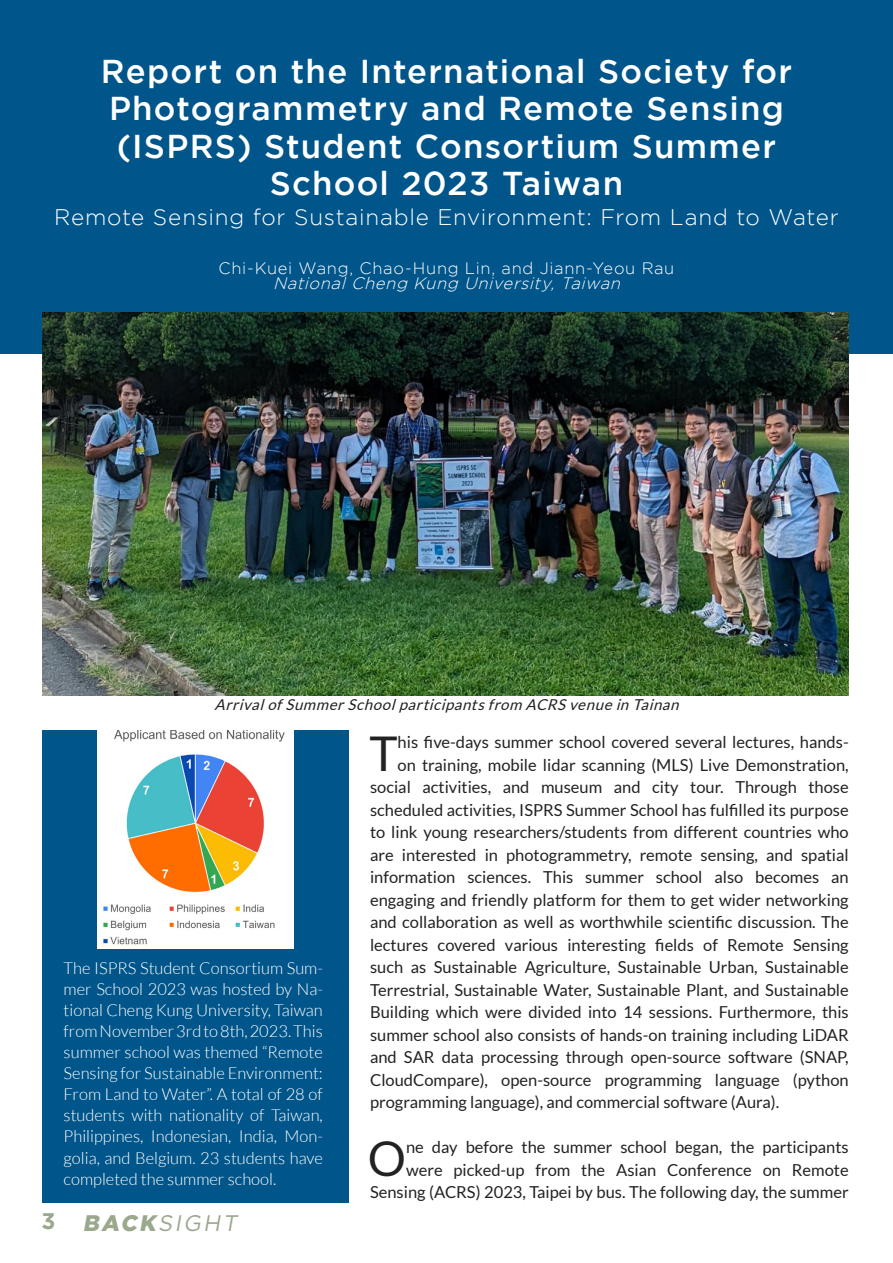
<style>
.page{position:relative;width:893px;height:1263px;background:#00558a}
.page>*{position:absolute;margin:0;border:0;box-sizing:border-box;transform-origin:0 0}
.t1{font:47.85px "Lato";color:#222}
.t2{font:500 33px/37.5px "Gotham";letter-spacing:.04em;color:#fff;text-align:center}
.t3{font:300 22.5px "Gotham";letter-spacing:.035em;color:#fff}
.t4{font:italic 22.5px "Gotham";color:#9aa88d}
.t5{font:16.5px/22.5px "Lato";color:#222;text-align:right}
.t6{font:300 16.5px/21px "Lato";color:#fff;text-align:justify}
.t7{font:300 16.5px "Gotham";letter-spacing:.045em;color:#fff}
.t8{font:italic 300 16.5px "Gotham";color:#fff}
.t9{font:italic 15px "Lato";color:#231f20}
.s1{font-weight:700;font-style:normal}
.s2{font-weight:900}
</style>
<div class="page">
<div style="left:0;top:355px;width:893px;height:908px;background:#fff"></div>
<div style="left:42px;top:730px;width:302px;height:472px;background:#00558a"></div>
<img style="left:42px;top:313px;width:806px;height:382px">
<img style="left:289px;top:730px;width:4px;height:218px">
<img style="left:98px;top:730px;width:191px;height:218px">
<h2 class="t2" style="left:101px;top:52px;width:693px">Report on the International Society for<br>Photogrammetry and Remote Sensing (ISPRS) Student Consortium Summer<br>School 2023 Taiwan</h2>
<h3 class="t3" style="left:54px;top:205px;width:786px">Remote Sensing for Sustainable Environment: From Land to Water</h3>
<p class="t7" style="left:219px;top:259px;width:457px">Chi-Kuei Wang, Chao-Hung Lin, and Jiann-Yeou Rau</p>
<p class="t8" style="left:273px;top:274px;width:353px">National Cheng Kung University, Taiwan</p>
<p class="t9" style="left:215px;top:696px;width:470px">ArrivalofSummerSchoolparticipants from ACRS venue in Tainan</p>
<p class="t6" style="left:64px;top:958px;width:261px">The ISPRS Student Consortium Sum&shy;mer School 2023 was hosted by Na&shy;tional Cheng Kung University, Taiwan from November 3rd to 8th, 2023. This summer school was themed “Remote Sensing for Sustainable Environment:<br>From Land to Water”. A total of 28 of students with nationality of Taiwan, Philippines, Indonesian, India, Mon&shy;golia, and Belgium. 23 students have completed the summer school.</p>
<h3 class="t4" style="left:41px;top:1208px;width:202px"><span class="s1">3</span> <span class="s2">BACK</span>SIGHT</h3>
<h1 class="t1" style="left:369px;top:727px;width:30px">T</h1>
<p class="t5" style="left:398px;top:731px;width:453px">his five-days summer school covered several lectures, hands-</p>
<p class="t5" style="left:398px;top:753px;width:453px">on training, mobile lidar scanning (MLS) Live Demonstration,</p>
<p class="t5" style="left:370px;top:776px;width:480px">social activities, and museum and city tour. Through those</p>
<p class="t5" style="left:370px;top:798px;width:480px">scheduled activities, ISPRS Summer School has fulfilled its purpose</p>
<p class="t5" style="left:370px;top:821px;width:480px">to link young researchers/students from different countries who</p>
<p class="t5" style="left:370px;top:843px;width:480px">are interested in photogrammetry, remote sensing, and spatial</p>
<p class="t5" style="left:370px;top:866px;width:480px">information sciences. This summer school also becomes an</p>
<p class="t5" style="left:370px;top:888px;width:480px">engaging and friendly platform for them to get wider networking</p>
<p class="t5" style="left:370px;top:911px;width:480px">and collaboration as well as worthwhile scientific discussion. The</p>
<p class="t5" style="left:370px;top:933px;width:480px">lectures covered various interesting fields of Remote Sensing</p>
<p class="t5" style="left:370px;top:956px;width:480px">such as Sustainable Agriculture, Sustainable Urban, Sustainable</p>
<p class="t5" style="left:370px;top:978px;width:480px">Terrestrial, Sustainable Water, Sustainable Plant, and Sustainable</p>
<p class="t5" style="left:370px;top:1001px;width:480px">Building which were divided into 14 sessions. Furthermore, this</p>
<p class="t5" style="left:370px;top:1023px;width:480px">summer school also consists of hands-on training including LiDAR</p>
<p class="t5" style="left:370px;top:1046px;width:480px">and SAR data processing through open-source software (SNAP,</p>
<p class="t5" style="left:370px;top:1068px;width:480px">CloudCompare), open-source programming language (python</p>
<p class="t5" style="left:370px;top:1091px;width:411px">programming language), and commercial software (Aura).</p>
<h1 class="t1" style="left:368px;top:1132px;width:40px">O</h1>
<p class="t5" style="left:370px;top:1136px;width:480px">ne day before the summer school began, the participants were picked-up from the Asian Conference on Remote<br>Sensing (ACRS) 2023, Taipei by bus. The following day, the summer</p>
</div>
